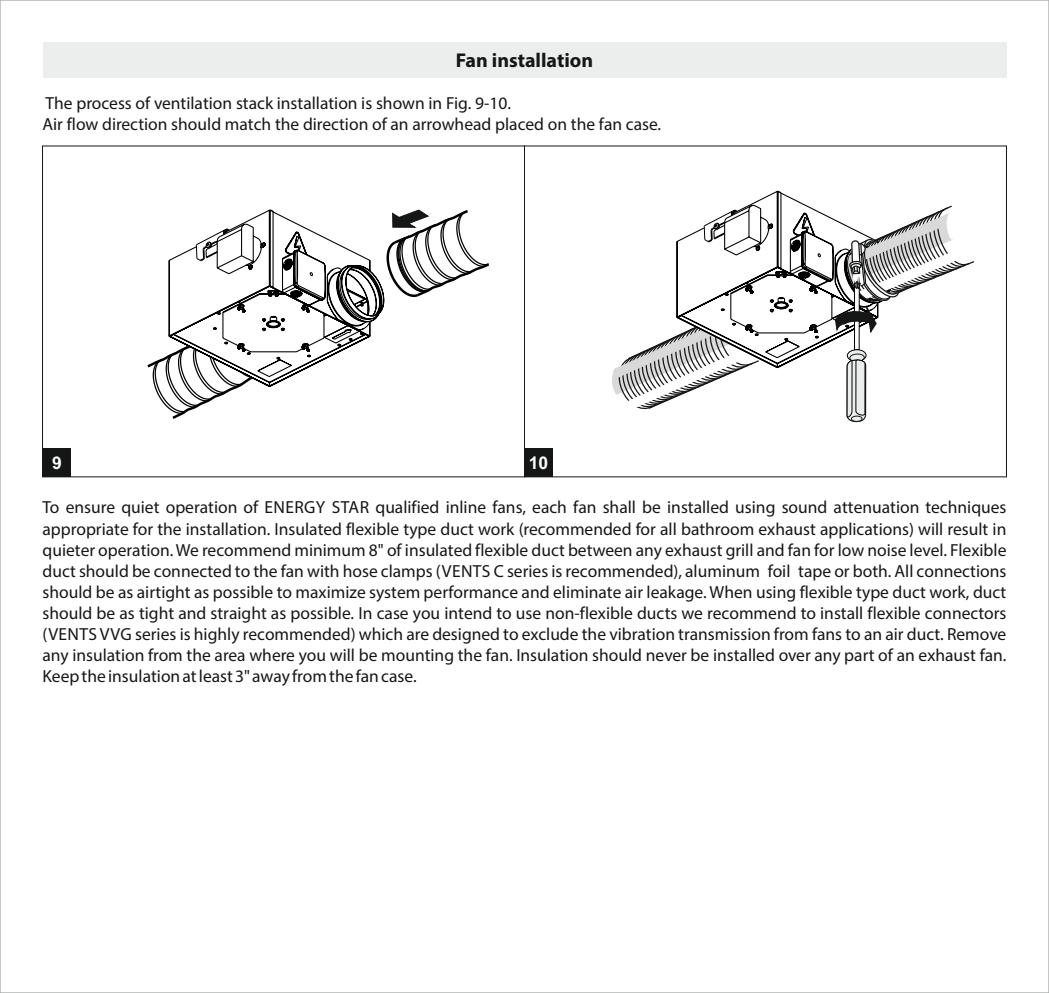
<style>
.page{position:relative;width:1049px;height:993px;background:#fff}
.page>*{position:absolute;margin:0;border:0;box-sizing:border-box;transform-origin:0 0}
.t1{font:700 20px "Myriad Pro";color:#151616}
.t2{font:17.5px/21px "Myriad Pro";color:#151616}
.t3{font:700 17.5px "Arial";color:#fff}
</style>
<div class="page">
<svg style="left:524px;top:145px;width:483px;height:332px"></svg>
<div style="left:524px;top:448px;width:29px;height:28px;background:#151616"></div>
<div style="left:43px;top:448px;width:28px;height:28px;background:#151616"></div>
<div style="left:43px;top:43px;width:963px;height:35px;background:#eceded"></div>
<svg style="left:147px;top:209px;width:342px;height:210px"></svg>
<svg style="left:604px;top:190px;width:371px;height:233px"></svg>
<p class="t1" style="left:456px;top:52px;width:139px">Fan installation</p>
<p class="t2" style="left:43px;top:94px;width:620px">The process of ventilation stack installation is shown in Fig. 9-10.<br>Air flow direction should match the direction of an arrowhead placed on the fan case.</p>
<p class="t3" style="left:52px;top:456px;width:11px">9</p>
<p class="t3" style="left:529px;top:456px;width:21px">10</p>
<p class="t2" style="left:42px;top:498px;width:965px;text-align:justify">To ensure quiet operation of ENERGY STAR qualified inline fans, each fan shall be installed using sound attenuation techniques appropriate for the installation. Insulated flexible type duct work (recommended for all bathroom exhaust applications) will result in quieter operation. We recommend minimum 8" of insulated flexible duct between any exhaust grill and fan for low noise level. Flexible duct should be connected to the fan with hose clamps (VENTS C series is recommended), aluminum foil tape or both. All connections should be as airtight as possible to maximize system performance and eliminate air leakage. When using flexible type duct work, duct should be as tight and straight as possible. In case you intend to use non-flexible ducts we recommend to install flexible connectors (VENTS VVG series is highly recommended) which are designed to exclude the vibration transmission from fans to an air duct. Remove any insulation from the area where you will be mounting the fan. Insulation should never be installed over any part of an exhaust fan.<br>Keep the insulation at least 3" away from the fan case.</p>
</div>
